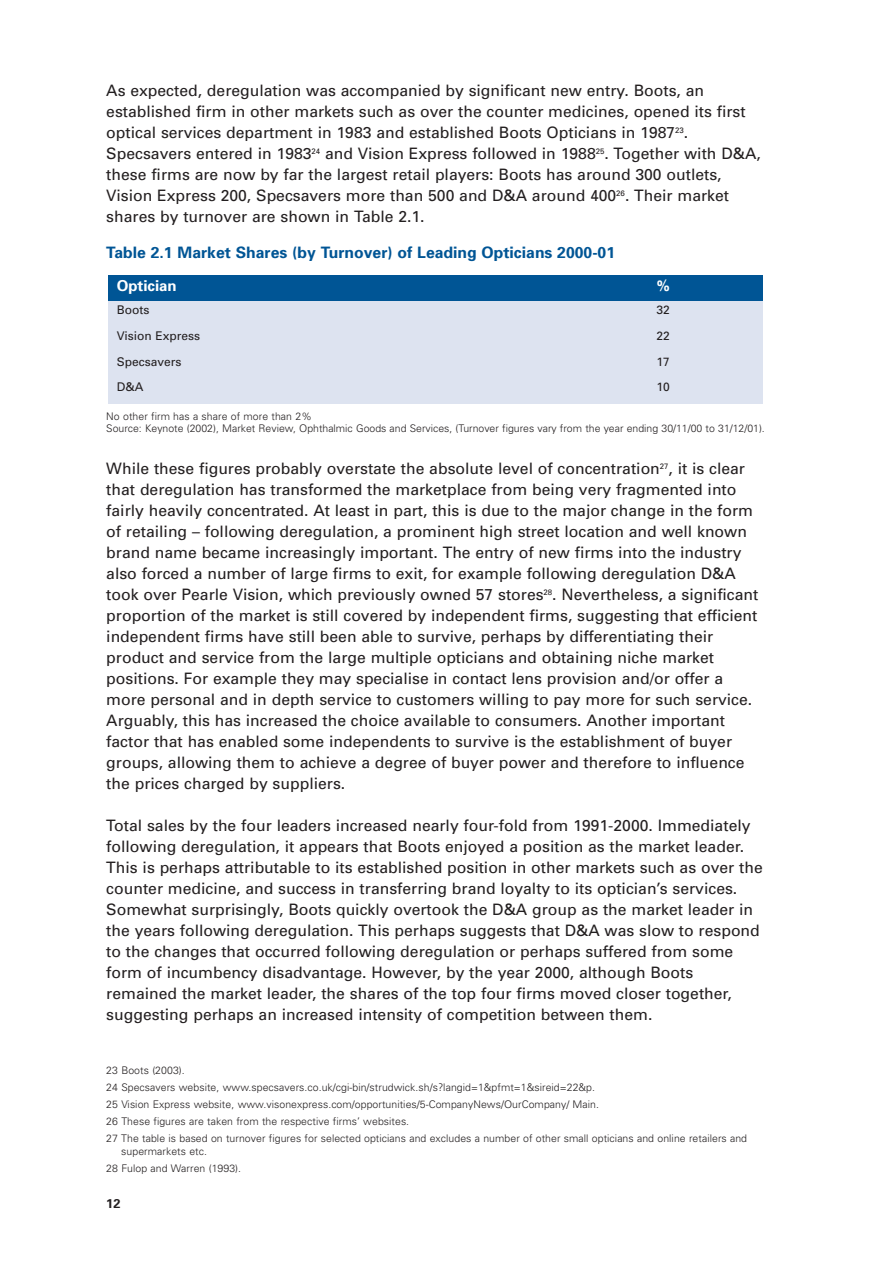
<style>
.page{position:relative;width:893px;height:1263px;background:#fff}
.page>*{position:absolute;margin:0;border:0;box-sizing:border-box;transform-origin:0 0}
.t1{font:15.75px/21px "Univers";color:#231f20}
.t2{font:700 15.75px "Univers";color:#005595}
.t3{font:700 15px "Univers";color:#fff}
.t4{font:700 12.75px "Univers";color:#231f20}
.t5{font:12px "Univers";color:#231f20}
.t6{font:300 10.5px/17px "Univers";letter-spacing:.005em;color:#231f20}
</style>
<div class="page">
<div style="left:108px;top:276px;width:456px;height:25px;background:#005595"></div>
<div style="left:564px;top:276px;width:199px;height:25px;background:#005595"></div>
<div style="left:108px;top:301px;width:456px;height:26px;background:#dde3f0"></div>
<div style="left:564px;top:301px;width:199px;height:26px;background:#dde3f0"></div>
<div style="left:108px;top:327px;width:456px;height:26px;background:#dde3f0"></div>
<div style="left:564px;top:327px;width:199px;height:26px;background:#dde3f0"></div>
<div style="left:108px;top:353px;width:456px;height:25px;background:#dde3f0"></div>
<div style="left:564px;top:353px;width:199px;height:25px;background:#dde3f0"></div>
<div style="left:108px;top:378px;width:456px;height:26px;background:#dde3f0"></div>
<div style="left:564px;top:378px;width:199px;height:26px;background:#dde3f0"></div>
<p class="t1" style="left:106px;top:82px;width:656px">As expected, deregulation was accompanied by significant new entry. Boots, an established firm in other markets such as over the counter medicines, opened its first optical services department in 1983 and established Boots Opticians in 1987<sup>23</sup>.<br>Specsavers entered in 1983<sup>24</sup> and Vision Express followed in 1988<sup>25</sup>. Together with D&amp;A, these firms are now by far the largest retail players: Boots has around 300 outlets, Vision Express 200, Specsavers more than 500 and D&amp;A around 400<sup>26</sup>. Their market shares by turnover are shown in Table 2.1.</p>
<p class="t2" style="left:106px;top:247px;width:510px">Table 2.1 Market Shares (by Turnover) of Leading Opticians 2000-01</p>
<p class="t3" style="left:117px;top:280px;width:62px">Optician</p>
<p class="t3" style="left:656px;top:280px;width:15px">%</p>
<p class="t5" style="left:117px;top:306px;width:34px">Boots</p>
<p class="t5" style="left:656px;top:306px;width:15px">32</p>
<p class="t5" style="left:117px;top:331px;width:85px">Vision Express</p>
<p class="t5" style="left:656px;top:331px;width:15px">22</p>
<p class="t5" style="left:117px;top:357px;width:66px">Specsavers</p>
<p class="t5" style="left:656px;top:357px;width:15px">17</p>
<p class="t5" style="left:117px;top:383px;width:28px">D&amp;A</p>
<p class="t5" style="left:656px;top:383px;width:15px">10</p>
<p class="t6" style="left:106px;top:410px;width:660px;line-height:12.8px">No other firm has a share of more than 2%<br>Source: Keynote (2002), Market Review, Ophthalmic Goods and Services, (Turnover figures vary from the year ending 30/11/00 to 31/12/01).</p>
<p class="t1" style="left:106px;top:460px;width:654px">While these figures probably overstate the absolute level of concentration<sup>27</sup>, it is clear that deregulation has transformed the marketplace from being very fragmented into fairly heavily concentrated. At least in part, this is due to the major change in the form of retailing – following deregulation, a prominent high street location and well known brand name became increasingly important. The entry of new firms into the industry also forced a number of large firms to exit, for example following deregulation D&amp;A took over Pearle Vision, which previously owned 57 stores<sup>28</sup>. Nevertheless, a significant proportion of the market is still covered by independent firms, suggesting that efficient independent firms have still been able to survive, perhaps by differentiating their product and service from the large multiple opticians and obtaining niche market positions. For example they may specialise in contact lens provision and/or offer a more personal and in depth service to customers willing to pay more for such service.<br>Arguably, this has increased the choice available to consumers. Another important factor that has enabled some independents to survive is the establishment of buyer groups, allowing them to achieve a degree of buyer power and therefore to influence the prices charged by suppliers.</p>
<p class="t1" style="left:106px;top:817px;width:658px">Total sales by the four leaders increased nearly four-fold from 1991-2000. Immediately following deregulation, it appears that Boots enjoyed a position as the market leader.<br>This is perhaps attributable to its established position in other markets such as over the counter medicine, and success in transferring brand loyalty to its optician’s services.<br>Somewhat surprisingly, Boots quickly overtook the D&amp;A group as the market leader in the years following deregulation. This perhaps suggests that D&amp;A was slow to respond to the changes that occurred following deregulation or perhaps suffered from some form of incumbency disadvantage. However, by the year 2000, although Boots remained the market leader, the shares of the top four firms moved closer together, suggesting perhaps an increased intensity of competition between them.</p>
<p class="t6" style="left:106px;top:1063px;width:642px">23 Boots (2003).<br>24 Specsavers website, www.specsavers.co.uk/cgi-bin/strudwick.sh/s?langid=1&amp;pfmt=1&amp;sireid=22&amp;p.<br>25 Vision Express website, www.visonexpress.com/opportunities/5-CompanyNews/OurCompany/ Main.<br>26 These figures are taken from the respective firms’ websites.<br>27 The table is based on turnover figures for selected opticians and excludes a number of other small opticians and online retailers and</p>
<p class="t6" style="left:106px;top:1143px;width:136px;text-indent:15px">supermarkets etc.<br>28 Fulop and Warren (1993).</p>
<p class="t4" style="left:106px;top:1199px;width:16px">12</p>
</div>
